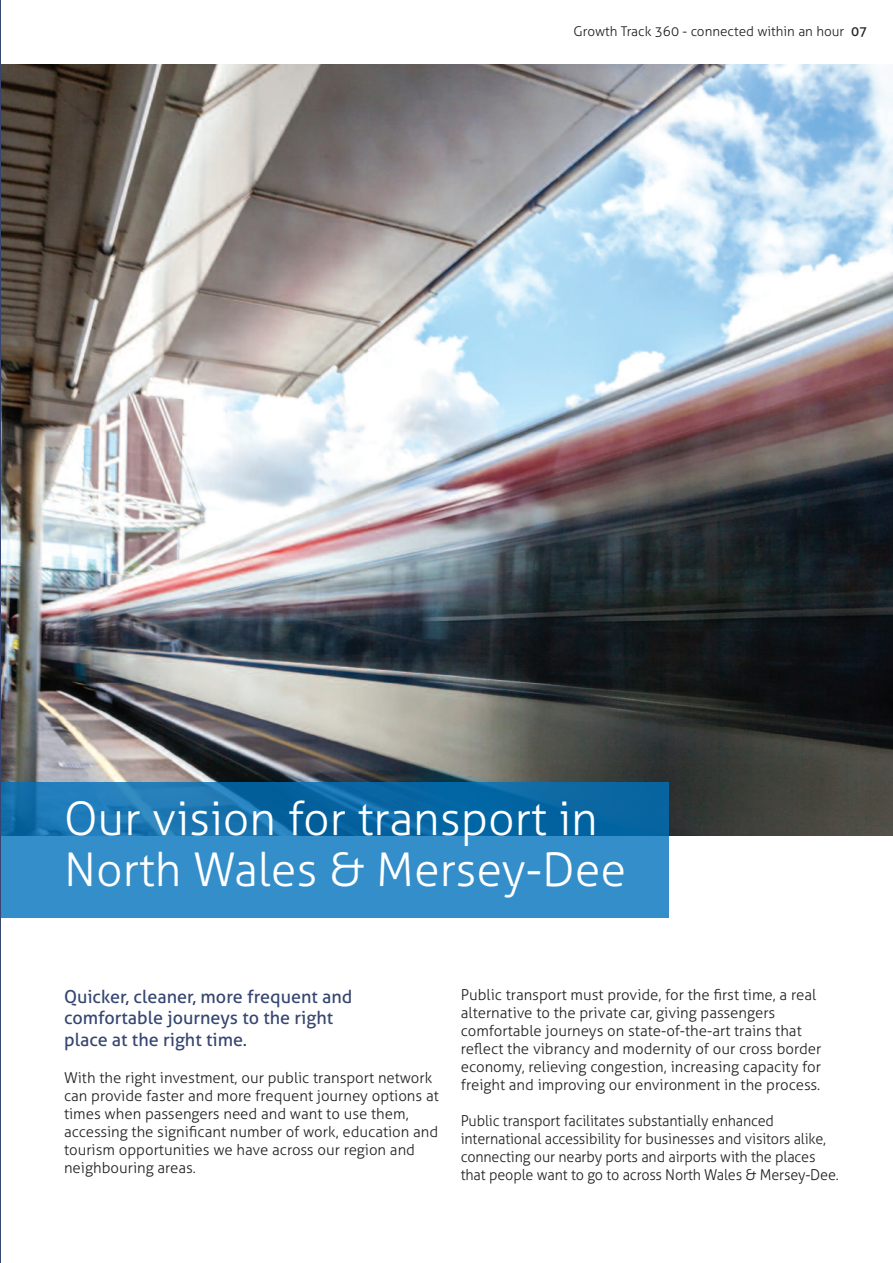
<style>
.page{position:relative;width:893px;height:1263px;background:#fff}
.page>*{position:absolute;margin:0;border:0;box-sizing:border-box;transform-origin:0 0}
.t1{font:300 46.5px/51.3px "Aller";color:#fff}
.t2{font:18px/21.6px "Aller";color:#364671}
.t3{font:300 15px/18px "Aller";color:#231f20}
.t4{font:300 15px/18px "Aller";color:#231f20;scale:.96 1}
.t5{font:300 13.5px "Aller";color:#231f20}
.s1{font-weight:400}
</style>
<div class="page">
<img style="left:1px;top:64px;width:892px;height:772px">
<div style="left:0;top:783px;width:669px;height:135px;background:#0072bc;opacity:.8"></div>
<hr style="left:0;top:0;width:1px;height:1263px;background:#364671">
<p class="t5" style="left:574px;top:23px;width:295px">Growth Track 360 - connected within an hour <span class="s1">07</span></p>
<h1 class="t1" style="left:64px;top:792px;width:563px">Our vision for transport in<br>North Wales &amp; Mersey-Dee</h1>
<p class="t2" style="left:64px;top:985px;width:290px">Quicker, cleaner, more frequent and comfortable journeys to the right place at the right time.</p>
<p class="t3" style="left:64px;top:1069px;width:376px">With the right investment, our public transport network can provide faster and more frequent journey options at times when passengers need and want to use them, accessing the significant number of work, education and tourism opportunities we have across our region and neighbouring areas.</p>
<p class="t3" style="left:461px;top:986px;width:362px">Public transport must provide, for the first time, a real alternative to the private car, giving passengers comfortable journeys on state-of-the-art trains that reflect the vibrancy and modernity of our cross border economy, relieving congestion, increasing capacity for freight and improving our environment in the process.</p>
<p class="t4" style="left:461px;top:1112px;width:395px">Public transport facilitates substantially enhanced international accessibility for businesses and visitors alike, connecting our nearby ports and airports with the places that people want to go to across North Wales &amp; Mersey-Dee.</p>
</div>
